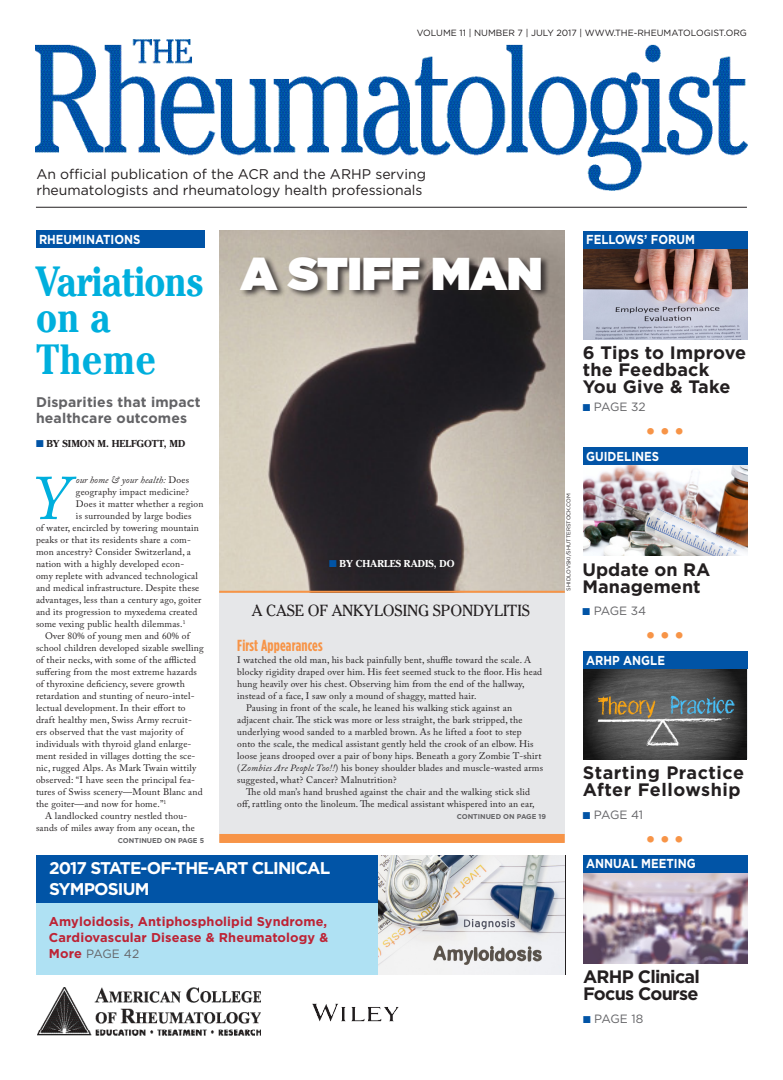
<style>
.page{position:relative;width:783px;height:1080px;background:#fff}
.page>*{position:absolute;margin:0;border:0;box-sizing:border-box;transform-origin:0 0}
.body____left_indent{font:italic 63px "Adobe Caslon Pro";color:#00afdd}
.Cover_-_Feature_Head{font:900 46px "Gotham";letter-spacing:-.01em;color:#fff}
.Cover_-_Headline{font:700 condensed 42px/36px "Cheltenham LT";letter-spacing:-.03em;color:#00afdd}
.cover____divider{font:700 22px "Gotham";color:#f79447}
.Cover_-_Section_Head{font:700 18px/17px "Gotham";color:#231f20}
.Cover_-_Section_Head-2{font:700 18px/17px "Gotham";letter-spacing:.03em;color:#231f20}
.Cover_-_Section_Head-3{font:700 18px/17px "Gotham";letter-spacing:-.04em;color:#231f20}
.Cover_-_Promo_head{font:700 17px/21px "Gotham";letter-spacing:-.05em;color:#fff}
.Cover_-_Feature_Subh{font:16px "Cheltenham";letter-spacing:-.01em;color:#231f20}
.body____subhead_1_li{font:700 16px "Gotham Condensed";letter-spacing:.01em;color:#f79447}
.t1{font:14px/16px "Gotham";color:#231f20}
.Cover_-_Dek{font:700 14px/16px "Gotham";letter-spacing:.01em;color:#636366}
.Cover_-_Section_Head-4{font:700 13px "Gotham";color:#fff;scale:.88 1}
.Cover_-_Promo_body{font:700 12.8px/16px "Gotham";letter-spacing:.01em;color:#bd2335}
.Cover_-_Section_page{font:12px "Gotham";letter-spacing:-.03em;color:#636366}
.Cover_-_Promo_body-2{font:12px "Gotham";letter-spacing:-.01em;color:#636366}
.Byline{font:700 10px "Cheltenham";color:#231f20}
.Cover_-_Feature_byli{font:700 10px "Cheltenham";color:#fff}
.body____left_indent-2{font:9.5px/12px "Adobe Caslon Pro";letter-spacing:.02em;color:#231f20}
.body____left_indent-3{font:italic 9.5px "Adobe Caslon Pro";letter-spacing:.02em;color:#231f20}
.t2{font:9px "Gotham";color:#231f20}
.Cover_-_Continued_on{font:700 7px "Gotham";color:#636366}
.credit{font:5.5px "Gotham";color:#231f20}
.s1{color:#0154a6}
.s2{font-style:normal}
.s3{font-style:italic}
.s4{font-weight:700;font-size:12.8px;color:#bd2335}
</style>
<div class="page">
<img style="left:36px;top:40px;width:711px;height:151px">
<div style="left:36px;top:868px;width:429px;height:107px;background:#afe1f3"></div>
<div style="left:36px;top:855px;width:429px;height:48px;background:#0154a6"></div>
<img style="left:312px;top:1003px;width:87px;height:19px">
<img style="left:37px;top:987px;width:224px;height:48px">
<hr style="left:36px;top:207px;width:711px;height:1px;background:#231f20">
<img style="left:378px;top:855px;width:187px;height:120px">
<div style="left:219px;top:555px;width:346px;height:287px;background:#e6e7e9"></div>
<div style="left:36px;top:231px;width:168px;height:17px;background:#0154a6"></div>
<img style="left:583px;top:249px;width:164px;height:90px">
<div style="left:583px;top:231px;width:164px;height:18px;background:#0154a6"></div>
<img style="left:583px;top:465px;width:164px;height:90px">
<div style="left:583px;top:447px;width:164px;height:18px;background:#0154a6"></div>
<img style="left:583px;top:669px;width:164px;height:90px">
<div style="left:583px;top:651px;width:164px;height:18px;background:#0154a6"></div>
<div style="left:219px;top:834px;width:346px;height:9px;background:#f79447"></div>
<img style="left:219px;top:230px;width:346px;height:361px">
<hr style="left:219px;top:591px;width:346px;height:2px;background:#f79447">
<div style="left:240px;top:255px;width:310px;height:44px;background:#231f20;opacity:.78"></div>
<div style="left:321px;top:552px;width:141px;height:23px;background:#231f20"></div>
<img style="left:583px;top:873px;width:164px;height:90px">
<div style="left:583px;top:855px;width:164px;height:18px;background:#0154a6"></div>
<p class="t2" style="left:417px;top:28px;width:332px">VOLUME 11 | NUMBER 7 | JULY 2017 | WWW.THE-RHEUMATOLOGIST.ORG</p>
<h3 class="t1" style="left:36px;top:166px;width:391px">An official publication of the ACR and the ARHP serving rheumatologists and rheumatology health professionals</h3>
<p class="Cover_-_Section_Head-4" style="left:39px;top:232px;width:117px">RHEUMINATIONS</p>
<p class="Cover_-_Headline" style="left:36px;top:262px;width:170px">Variations on a</p>
<p class="Cover_-_Headline" style="left:36px;top:340px;width:122px">Theme</p>
<p class="Cover_-_Dek" style="left:36px;top:394px;width:166px">Disparities that impact healthcare outcomes</p>
<p class="Byline" style="left:36px;top:437px;width:150px"><span class="s1">■</span> BY SIMON M. HELFGOTT, MD</p>
<p class="body____left_indent" style="left:33px;top:460px;width:36px">Y</p>
<p class="body____left_indent-3" style="left:76px;top:474px;width:115px">our home &amp; your health: <span class="s2">Does</span></p>
<p class="body____left_indent-2" style="left:76px;top:486px;width:115px">geography impact medicine?</p>
<p class="body____left_indent-2" style="left:76px;top:498px;width:129px">Does it matter whether a region</p>
<p class="body____left_indent-2" style="left:76px;top:510px;width:117px">is surrounded by large bodies</p>
<p class="body____left_indent-2" style="left:36px;top:522px;width:164px">of water, encircled by towering mountain</p>
<p class="body____left_indent-2" style="left:36px;top:534px;width:156px">peaks or that its residents share a com-</p>
<p class="body____left_indent-2" style="left:36px;top:546px;width:157px">mon ancestry? Consider Switzerland, a</p>
<p class="body____left_indent-2" style="left:36px;top:558px;width:150px">nation with a highly developed econ-</p>
<p class="body____left_indent-2" style="left:36px;top:570px;width:164px">omy replete with advanced technological</p>
<p class="body____left_indent-2" style="left:36px;top:582px;width:165px">and medical infrastructure. Despite these</p>
<p class="body____left_indent-2" style="left:36px;top:594px;width:167px">advantages, less than a century ago, goiter</p>
<p class="body____left_indent-2" style="left:36px;top:606px;width:163px">and its progression to myxedema created</p>
<p class="body____left_indent-2" style="left:36px;top:618px;width:151px">some vexing public health dilemmas.<sup>1</sup></p>
<p class="body____left_indent-2" style="left:36px;top:630px;width:169px;text-indent:9px">Over 80% of young men and 60% of school children developed sizable swelling of their necks, with some of the afflicted suffering from the most extreme hazards of thyroxine deficiency, severe growth retardation and stunting of neuro-intel&shy;lectual development. In their effort to draft healthy men, Swiss Army recruit&shy;ers observed that the vast majority of individuals with thyroid gland enlarge&shy;ment resided in villages dotting the sce&shy;nic, rugged Alps. As Mark Twain wittily observed: “I have seen the principal fea&shy;tures of Swiss scenery—Mount Blanc and the goiter—and now for home.”<sup>1</sup></p>
<p class="body____left_indent-2" style="left:36px;top:810px;width:160px;text-align:center">A landlocked country nestled thou&shy;sands of miles away from any ocean, the</p>
<p class="Cover_-_Continued_on" style="left:118px;top:836px;width:88px">CONTINUED ON PAGE 5</p>
<p class="Cover_-_Feature_Head" style="left:241px;top:247px;width:304px">A STIFF MAN</p>
<p class="Cover_-_Feature_byli" style="left:329px;top:557px;width:127px"><span class="s1">■</span> BY CHARLES RADIS, DO</p>
<p class="Cover_-_Feature_Subh" style="left:252px;top:601px;width:280px">A CASE OF ANKYLOSING SPONDYLITIS</p>
<p class="body____subhead_1_li" style="left:237px;top:636px;width:87px">First Appearances</p>
<p class="body____left_indent-2" style="left:237px;top:654px;width:306px">I watched the old man, his back painfully bent, shuffle toward the scale. A blocky rigidity draped over him. His feet seemed stuck to the floor. His head hung heavily over his chest. Observing him from the end of the hallway, instead of a face, I saw only a mound of shaggy, matted hair.</p>
<p class="body____left_indent-2" style="left:237px;top:702px;width:307px;text-indent:9px">Pausing in front of the scale, he leaned his walking stick against an adjacent chair. The stick was more or less straight, the bark stripped, the underlying wood sanded to a marbled brown. As he lifted a foot to step<br>onto the scale, the medical assistant gently held the crook of an elbow. His loose jeans drooped over a pair of bony hips. Beneath a gory Zombie T-shirt (<span class="s3">Zombies Are People Too!!</span>) his boney shoulder blades and muscle-wasted arms suggested, what? Cancer? Malnutrition?</p>
<p class="body____left_indent-2" style="left:237px;top:786px;width:299px;text-align:center">The old man’s hand brushed against the chair and the walking stick slid off, rattling onto the linoleum. The medical assistant whispered into an ear,</p>
<p class="Cover_-_Continued_on" style="left:457px;top:812px;width:91px">CONTINUED ON PAGE 19</p>
<p class="Cover_-_Promo_head" style="left:49px;top:857px;width:283px">2017 STATE-OF-THE-ART CLINICAL<br>SYMPOSIUM</p>
<p class="Cover_-_Promo_body" style="left:49px;top:913px;width:281px">Amyloidosis, Antiphospholipid Syndrome,<br>Cardiovascular Disease &amp; Rheumatology &amp;</p>
<p class="Cover_-_Promo_body-2" style="left:49px;top:947px;width:92px"><span class="s4">More</span> PAGE 42</p>
<p class="Cover_-_Section_Head-4" style="left:586px;top:232px;width:125px">FELLOWS’ FORUM</p>
<p class="Cover_-_Section_Head" style="left:583px;top:343px;width:165px">6 Tips to Improve the Feedback<br>You Give &amp; Take</p>
<p class="Cover_-_Section_page" style="left:583px;top:400px;width:64px"><span class="s1">■</span> PAGE 32</p>
<p class="cover____divider" style="left:645px;top:419px;width:41px">•••</p>
<p class="Cover_-_Section_Head-4" style="left:586px;top:448px;width:84px">GUIDELINES</p>
<p class="credit" style="left:566px;top:591px;width:99px;rotate:-90deg">SHIDLOVSKI/SHUTTERSTOCK.COM</p>
<p class="Cover_-_Section_Head" style="left:583px;top:560px;width:129px">Update on RA<br>Management</p>
<p class="Cover_-_Section_page" style="left:583px;top:604px;width:65px"><span class="s1">■</span> PAGE 34</p>
<p class="cover____divider" style="left:645px;top:623px;width:41px">•••</p>
<p class="Cover_-_Section_Head-4" style="left:586px;top:653px;width:91px">ARHP ANGLE</p>
<p class="Cover_-_Section_Head-2" style="left:583px;top:764px;width:163px">Starting Practice<br>After Fellowship</p>
<p class="Cover_-_Section_page" style="left:583px;top:808px;width:62px"><span class="s1">■</span> PAGE 41</p>
<p class="cover____divider" style="left:645px;top:827px;width:41px">•••</p>
<p class="Cover_-_Section_Head-4" style="left:586px;top:856px;width:126px">ANNUAL MEETING</p>
<p class="Cover_-_Section_Head-3" style="left:583px;top:968px;width:118px">ARHP Clinical<br>Focus Course</p>
<p class="Cover_-_Section_page" style="left:583px;top:1012px;width:62px"><span class="s1">■</span> PAGE 18</p>
</div>
